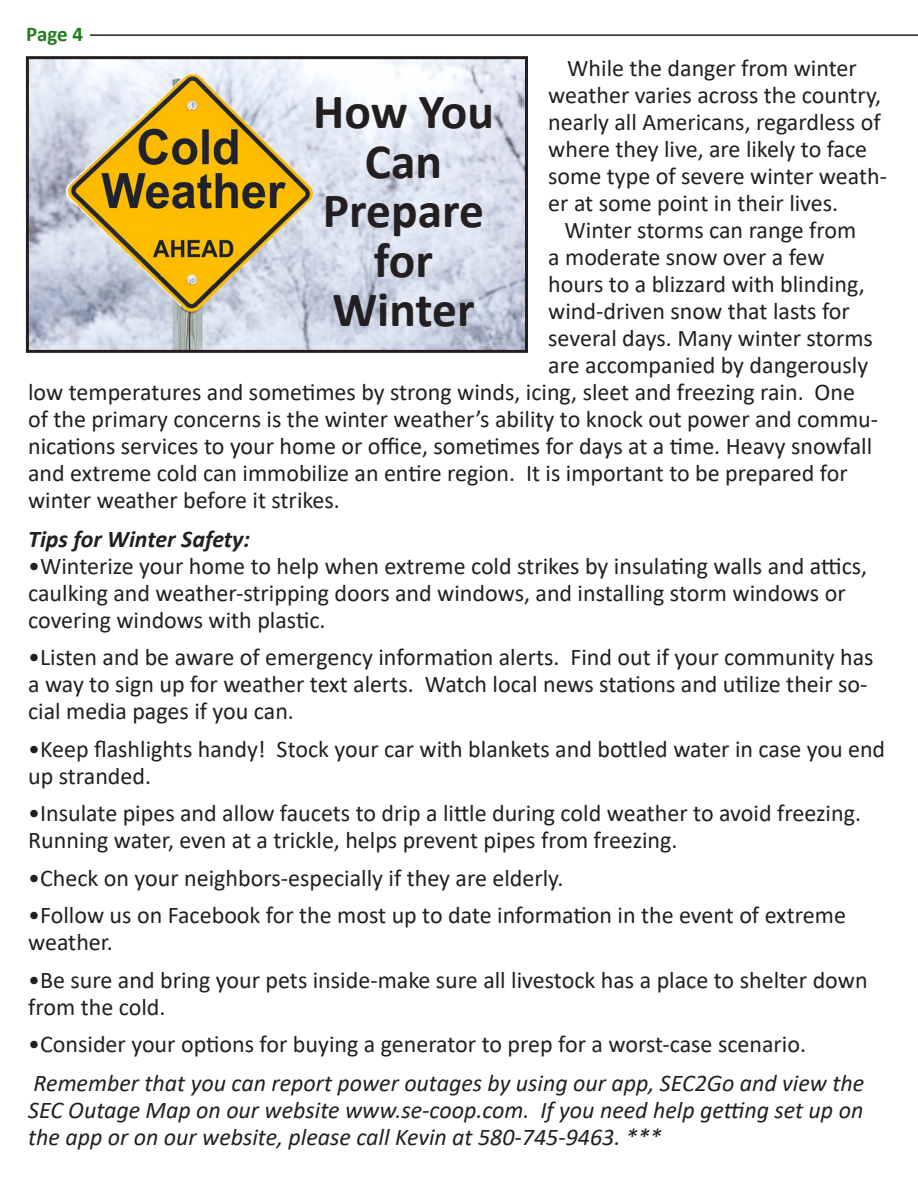
<style>
.page{position:relative;width:918px;height:1188px;background:#fff}
.page>*{position:absolute;margin:0;border:0;box-sizing:border-box;transform-origin:0 0}
.t1{font:700 49.5px/49.5px "Calibri";color:#231f20;text-align:center}
.t2{font:24px/27px "Calibri";color:#231f20}
.t3{font:italic 24px/27px "Calibri";color:#231f20;text-align:justify}
.t4{font:italic 700 24px "Calibri";color:#231f20}
.t5{font:700 21px "Calibri";color:#237b20}
</style>
<div class="page">
<hr style="left:90px;top:34px;width:828px;height:2px;background:#231f20">
<img style="left:30px;top:60px;width:494px;height:289px">
<div style="left:26px;top:56px;width:502px;height:297px;border:3px solid #231f20"></div>
<p class="t5" style="left:26px;top:19px;width:58px">Page 4</p>
<p class="t2" style="left:548px;top:54px;width:340px;text-indent:19px">While the danger from winter weather varies across the country, nearly all Americans, regardless of where they live, are likely to face some type of severe winter weath&shy;er at some point in their lives.</p>
<p class="t2" style="left:565px;top:216px;width:293px">Winter storms can range from</p>
<p class="t2" style="left:548px;top:243px;width:278px">a moderate snow over a few</p>
<p class="t2" style="left:548px;top:270px;width:318px">hours to a blizzard with blinding,</p>
<p class="t2" style="left:548px;top:297px;width:303px">wind-driven snow that lasts for</p>
<p class="t2" style="left:548px;top:324px;width:326px">several days. Many winter storms</p>
<p class="t2" style="left:548px;top:351px;width:322px">are accompanied by dangerously</p>
<p class="t2" style="left:28px;top:378px;width:828px">low temperatures and sometimes by strong winds, icing, sleet and freezing rain. One</p>
<p class="t2" style="left:28px;top:405px;width:851px">of the primary concerns is the winter weather’s ability to knock out power and commu-</p>
<p class="t2" style="left:28px;top:432px;width:846px">nications services to your home or office, sometimes for days at a time. Heavy snowfall</p>
<p class="t2" style="left:28px;top:459px;width:821px">and extreme cold can immobilize an entire region. It is important to be prepared for</p>
<p class="t2" style="left:28px;top:486px;width:313px">winter weather before it strikes.</p>
<p class="t4" style="left:28px;top:522px;width:224px">Tips for Winter Safety:</p>
<p class="t2" style="left:28px;top:552px;width:841px">•Winterize your home to help when extreme cold strikes by insulating walls and attics, caulking and weather-stripping doors and windows, and installing storm windows or covering windows with plastic.</p>
<p class="t2" style="left:28px;top:643px;width:847px">•Listen and be aware of emergency information alerts. Find out if your community has a way to sign up for weather text alerts. Watch local news stations and utilize their so&shy;cial media pages if you can.</p>
<p class="t2" style="left:28px;top:735px;width:859px">•Keep flashlights handy! Stock your car with blankets and bottled water in case you end up stranded.</p>
<p class="t2" style="left:28px;top:799px;width:834px">•Insulate pipes and allow faucets to drip a little during cold weather to avoid freezing.<br>Running water, even at a trickle, helps prevent pipes from freezing.</p>
<p class="t2" style="left:28px;top:864px;width:537px">•Check on your neighbors-especially if they are elderly.</p>
<p class="t2" style="left:28px;top:901px;width:819px">•Follow us on Facebook for the most up to date information in the event of extreme weather.</p>
<p class="t2" style="left:28px;top:966px;width:841px">•Be sure and bring your pets inside-make sure all livestock has a place to shelter down from the cold.</p>
<p class="t2" style="left:28px;top:1030px;width:779px">•Consider your options for buying a generator to prep for a worst-case scenario.</p>
<p class="t3" style="left:28px;top:1069px;width:838px">Remember that you can report power outages by using our app, SEC2Go and view the SEC Outage Map on our website www.se-coop.com. If you need help getting set up on the app or on our website, please call Kevin at 580-745-9463. ***</p>
<p class="t1" style="left:313px;top:86px;width:182px">How You<br>Can</p>
<p class="t1" style="left:323px;top:185px;width:163px">Prepare for</p>
<p class="t1" style="left:332px;top:284px;width:144px">Winter</p>
</div>
